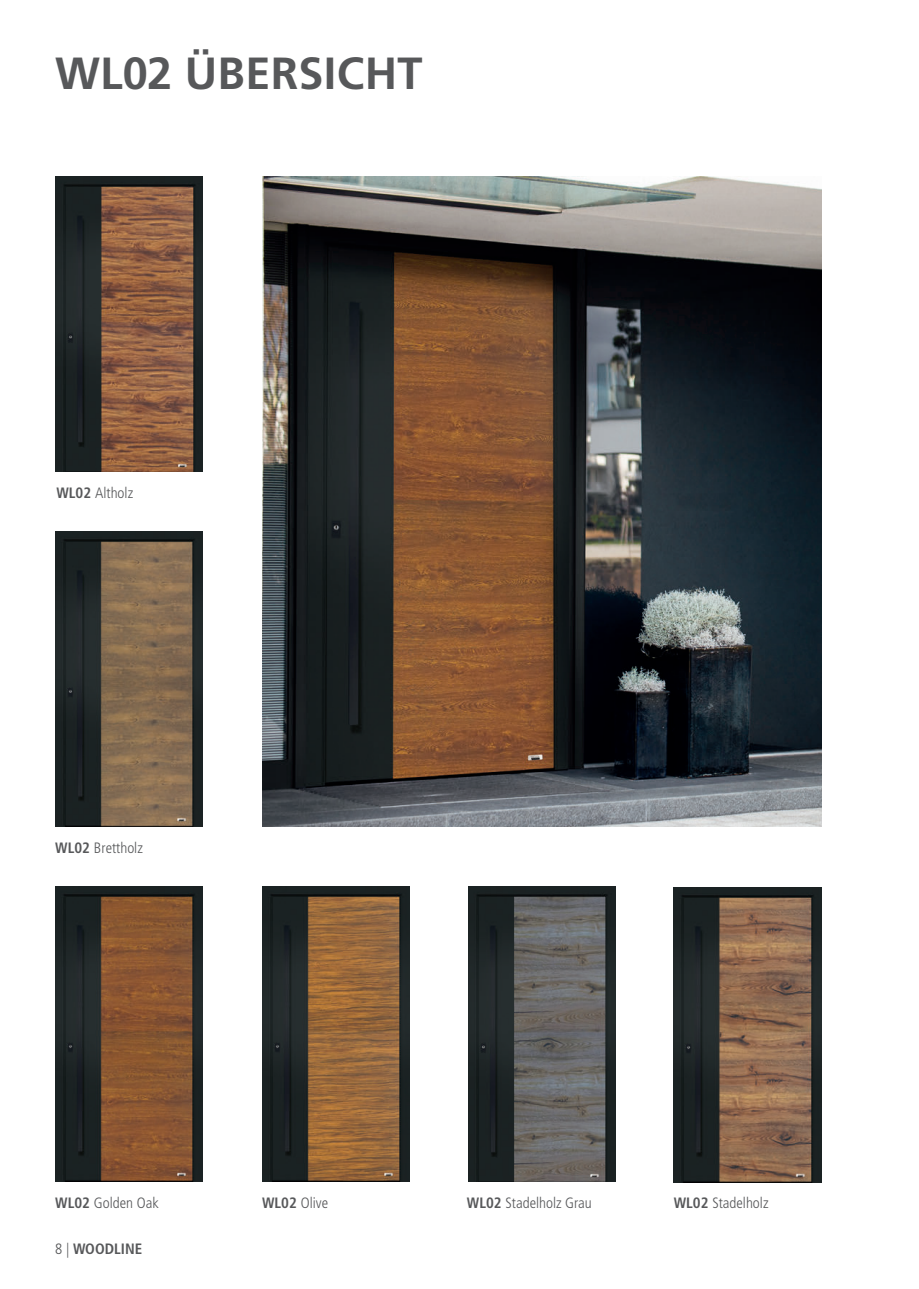
<style>
.page{position:relative;width:919px;height:1289px;background:#fff}
.page>*{position:absolute;margin:0;border:0;box-sizing:border-box;transform-origin:0 0}
.t1{font:700 45px "Frutiger LT Std";letter-spacing:.005em;color:#57585a}
.t2{font:300 condensed 15px "Frutiger LT Std";color:#57585a}
.t3{font:700 condensed 15px "Frutiger LT Std";color:#57585a}
.s1{font-weight:700}
.s2{font-weight:300}
</style>
<div class="page">
<img style="left:262px;top:177px;width:559px;height:649px">
<img style="left:468px;top:886px;width:147px;height:295px">
<img style="left:55px;top:886px;width:148px;height:295px">
<img style="left:673px;top:887px;width:148px;height:294px">
<img style="left:262px;top:886px;width:147px;height:295px">
<img style="left:55px;top:177px;width:148px;height:294px">
<img style="left:55px;top:531px;width:148px;height:295px">
<h1 class="t1" style="left:55px;top:47px;width:368px">WL02 ÜBERSICHT</h1>
<p class="t2" style="left:56px;top:484px;width:78px"><span class="s1">WL02</span> Altholz</p>
<p class="t2" style="left:55px;top:839px;width:89px"><span class="s1">WL02</span> Brettholz</p>
<p class="t2" style="left:55px;top:1194px;width:105px"><span class="s1">WL02</span> Golden Oak</p>
<p class="t2" style="left:262px;top:1194px;width:67px"><span class="s1">WL02</span> Olive</p>
<p class="t2" style="left:467px;top:1194px;width:126px"><span class="s1">WL02</span> Stadelholz Grau</p>
<p class="t2" style="left:673px;top:1194px;width:96px"><span class="s1">WL02</span> Stadelholz</p>
<p class="t3" style="left:55px;top:1240px;width:88px"><span class="s2">8 |</span> WOODLINE</p>
</div>
